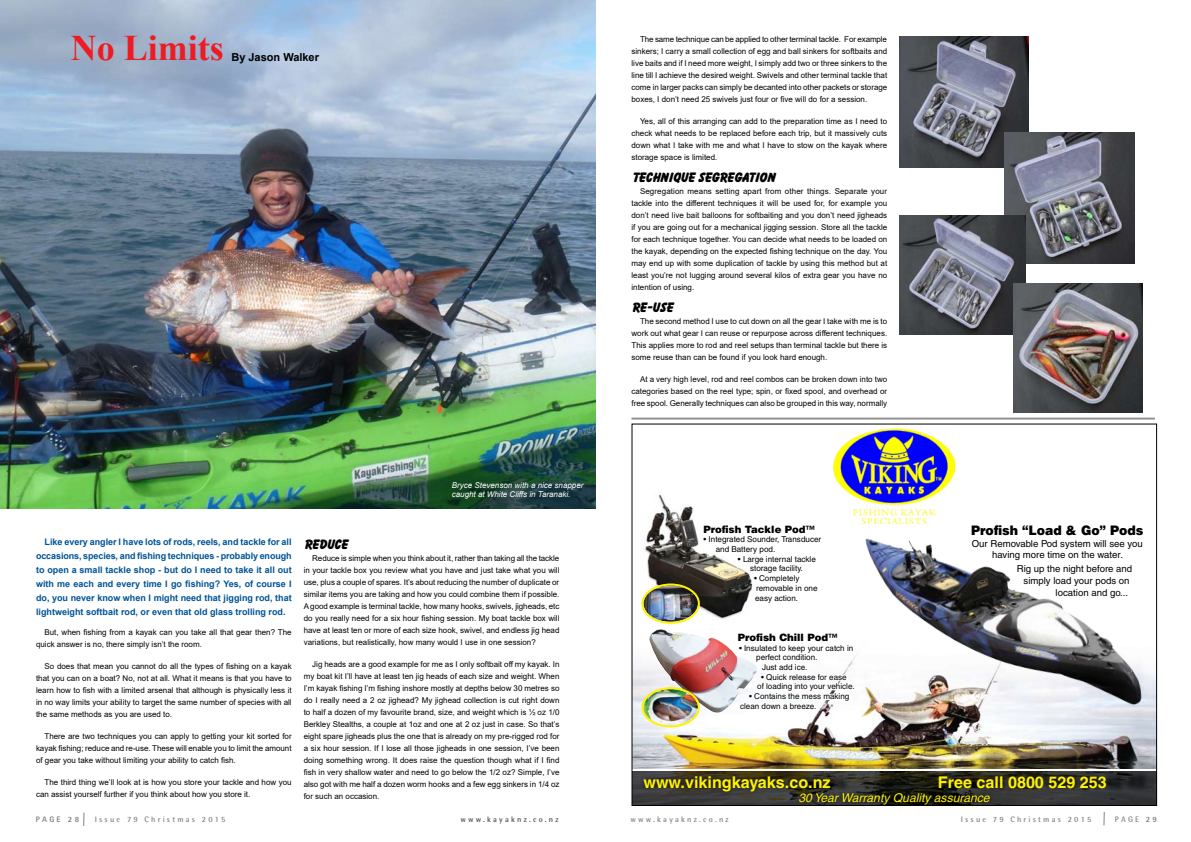
<style>
.page{position:relative;width:1191px;height:842px;background:#fff}
.page>*{position:absolute;margin:0;border:0;box-sizing:border-box;transform-origin:0 0}
.t1{font:700 36px "Times New Roman";color:#ed1c24}
.t2{font:700 16.2px "Helvetica";color:#fff200}
.t3{font:900 13.1px "Helvetica";color:#000;scale:.95 1}
.t4{font:italic 12.1px "Helvetica";color:#fff200}
.t5{font:700 12px "Balloon Extra";color:#000}
.t6{font:700 11px "Arial";color:#000}
.t7{font:900 10.1px "Helvetica";color:#000}
.t8{font:9.6px/11.5px "Helvetica";color:#000;text-align:center}
.t9{font:700 9px/14px "Arial";color:#005496;text-align:justify}
.t10{font:8.1px/9.7px "Helvetica";color:#000}
.t11{font:8px/12px "Arial";color:#000;text-align:justify}
.t12{font:700 8px "Rotis Semi Sans";letter-spacing:.28em;color:#808285}
.t13{font:italic 8px/9.6px "Arial";color:#fff}
.t14{font:700 8px "Rotis Semi Sans";letter-spacing:.28em;color:#52504f}
.t15{font:800 8px "Rotis Sans Serif";letter-spacing:.295em;color:#808285}
.s1{font-family:"Rotis Sans Serif";font-weight:800}
</style>
<div class="page">
<svg style="left:83px;top:812px;width:2px;height:14px"></svg>
<svg style="left:1103px;top:812px;width:2px;height:14px"></svg>
<img style="left:0;top:0;width:595px;height:508px">
<hr style="left:631px;top:418px;width:524px;height:2px;background:#919295">
<img style="left:633px;top:622px;width:522px;height:147px">
<svg style="left:633px;top:771px;width:522px;height:33px"></svg>
<div style="left:639px;top:770px;width:510px;height:35px;background:#000;opacity:.95"></div>
<img style="left:649px;top:629px;width:87px;height:84px">
<img style="left:644px;top:494px;width:109px;height:125px">
<img style="left:833px;top:428px;width:121px;height:88px">
<img style="left:860px;top:508px;width:287px;height:226px">
<hr style="left:632px;top:769px;width:524px;height:2px;background:#fff">
<svg style="left:736px;top:623px;width:119px;height:102px"></svg>
<img style="left:643px;top:689px;width:55px;height:36px">
<div style="left:641px;top:687px;width:59px;height:40px;border:2px solid #fff200;border-radius:50%"></div>
<img style="left:644px;top:585px;width:54px;height:37px">
<div style="left:641px;top:583px;width:59px;height:41px;border:2px solid #fff200;border-radius:50%"></div>
<img style="left:899px;top:36px;width:130px;height:131px">
<img style="left:1004px;top:132px;width:130px;height:131px">
<img style="left:899px;top:215px;width:126px;height:119px">
<img style="left:1013px;top:283px;width:129px;height:129px">
<h1 class="t1" style="left:71px;top:22px;width:154px">No Limits</h1>
<h3 class="t6" style="left:231px;top:49px;width:89px">By Jason Walker</h3>
<p class="t13" style="left:452px;top:480px;width:133px">Bryce Stevenson with a nice snapper caught at White Cliffs in Taranaki.</p>
<p class="t9" style="left:36px;top:535px;width:257px;text-indent:9px">Like every angler I have lots of rods, reels, and tackle for all occasions, species, and fishing techniques - probably enough to open a small tackle shop - but do I need to take it all out with me each and every time I go fishing? Yes, of course I do, you never know when I might need that jigging rod, that lightweight softbait rod, or even that old glass trolling rod.</p>
<p class="t11" style="left:36px;top:626px;width:257px;text-indent:8px">But, when fishing from a kayak can you take all that gear then? The quick answer is no, there simply isn’t the room.</p>
<p class="t11" style="left:36px;top:660px;width:257px;text-indent:8px">So does that mean you cannot do all the types of fishing on a kayak that you can on a boat? No, not at all. What it means is that you have to learn how to fish with a limited arsenal that although is physically less it in no way limits your ability to target the same number of species with all the same methods as you are used to.</p>
<p class="t11" style="left:36px;top:730px;width:257px;text-indent:8px">There are two techniques you can apply to getting your kit sorted for kayak fishing; reduce and re-use. These will enable you to limit the amount of gear you take without limiting your ability to catch fish.</p>
<p class="t11" style="left:36px;top:776px;width:257px;text-indent:8px">The third thing we’ll look at is how you store your tackle and how you can assist yourself further if you think about how you store it.</p>
<h3 class="t5" style="left:304px;top:536px;width:45px">Reduce</h3>
<p class="t11" style="left:304px;top:552px;width:257px;text-indent:8px">Reduce is simple when you think about it, rather than taking all the tackle in your tackle box you review what you have and just take what you will use, plus a couple of spares. It’s about reducing the number of duplicate or similar items you are taking and how you could combine them if possible.<br>A good example is terminal tackle, how many hooks, swivels, jigheads, etc do you really need for a six hour fishing session. My boat tackle box will have at least ten or more of each size hook, swivel, and endless jig head variations, but realistically, how many would I use in one session?</p>
<p class="t11" style="left:304px;top:658px;width:257px;text-indent:8px">Jig heads are a good example for me as I only softbait off my kayak. In my boat kit I’ll have at least ten jig heads of each size and weight. When I’m kayak fishing I’m fishing inshore mostly at depths below 30 metres so do I really need a 2 oz jighead? My jighead collection is cut right down to half a dozen of my favourite brand, size, and weight which is ½ oz 1/0<br>Berkley Stealths, a couple at 1oz and one at 2 oz just in case. So that’s eight spare jigheads plus the one that is already on my pre-rigged rod for a six hour session. If I lose all those jigheads in one session, I’ve been doing something wrong. It does raise the question though what if I find fish in very shallow water and need to go below the 1/2 oz? Simple, I’ve also got with me half a dozen worm hooks and a few egg sinkers in 1/4 oz for such an occasion.</p>
<p class="t11" style="left:631px;top:33px;width:257px;text-indent:8px">The same technique can be applied to other terminal tackle. For example sinkers; I carry a small collection of egg and ball sinkers for softbaits and live baits and if I need more weight, I simply add two or three sinkers to the line till I achieve the desired weight. Swivels and other terminal tackle that come in larger packs can simply be decanted into other packets or storage boxes, I don’t need 25 swivels just four or five will do for a session.</p>
<p class="t11" style="left:631px;top:115px;width:257px;text-indent:8px">Yes, all of this arranging can add to the preparation time as I need to check what needs to be replaced before each trip, but it massively cuts down what I take with me and what I have to stow on the kayak where storage space is limited.</p>
<h3 class="t5" style="left:631px;top:169px;width:145px">Technique Segregation</h3>
<p class="t11" style="left:631px;top:185px;width:257px;text-indent:8px">Segregation means setting apart from other things. Separate your tackle into the different techniques it will be used for, for example you don’t need live bait balloons for softbaiting and you don’t need jigheads if you are going out for a mechanical jigging session. Store all the tackle for each technique together. You can decide what needs to be loaded on the kayak, depending on the expected fishing technique on the day. You may end up with some duplication of tackle by using this method but at least you’re not lugging around several kilos of extra gear you have no intention of using.</p>
<h3 class="t5" style="left:631px;top:299px;width:43px">Re-use</h3>
<p class="t11" style="left:631px;top:315px;width:257px;text-indent:8px">The second method I use to cut down on all the gear I take with me is to work out what gear I can reuse or repurpose across different techniques.<br>This applies more to rod and reel setups than terminal tackle but there is some reuse than can be found if you look hard enough.</p>
<p class="t11" style="left:631px;top:373px;width:257px;text-indent:8px">At a very high level, rod and reel combos can be broken down into two categories based on the reel type; spin, or fixed spool, and overhead or free spool. Generally techniques can also be grouped in this way, normally</p>
<p class="t7" style="left:703px;top:522px;width:113px">Profish Tackle Pod™</p>
<p class="t10" style="left:715px;top:535px;width:107px;text-indent:-12px">• Integrated Sounder, Transducer and Battery pod.</p>
<p class="t10" style="left:738px;top:554px;width:79px;text-align:center">• Large internal tackle storage facility.</p>
<p class="t10" style="left:754px;top:573px;width:65px">• Completely removable in one easy action.</p>
<p class="t7" style="left:738px;top:631px;width:101px">Profish Chill Pod™</p>
<p class="t10" style="left:739px;top:643px;width:116px">• Insulated to keep your catch in</p>
<p class="t10" style="left:756px;top:652px;width:63px">perfect condition.</p>
<p class="t10" style="left:762px;top:662px;width:47px">Just add ice.</p>
<p class="t10" style="left:757px;top:672px;width:99px;text-align:center">• Quick release for ease<br>of loading into your vehicle.</p>
<p class="t10" style="left:740px;top:691px;width:111px;text-indent:9px">• Contains the mess making clean down a breeze.</p>
<h3 class="t3" style="left:971px;top:522px;width:183px">Profish “Load &amp; Go” Pods</h3>
<p class="t8" style="left:971px;top:537px;width:172px">Our Removable Pod system will see you having more time on the water.</p>
<p class="t8" style="left:1016px;top:563px;width:117px">Rig up the night before and</p>
<p class="t8" style="left:1023px;top:575px;width:107px">simply load your pods on</p>
<p class="t8" style="left:1055px;top:586px;width:74px">location and go...</p>
<h2 class="t2" style="left:643px;top:772px;width:189px">www.vikingkayaks.co.nz</h2>
<h2 class="t2" style="left:938px;top:772px;width:170px">Free call 0800 529 253</h2>
<h3 class="t4" style="left:798px;top:791px;width:193px">30 Year Warranty Quality assurance</h3>
<p class="t15" style="left:36px;top:815px;width:45px">PAGE 28</p>
<p class="t12" style="left:95px;top:815px;width:132px">Issue 79 Christmas 2015</p>
<p class="t14" style="left:460px;top:814px;width:100px">www.kayaknz.co.nz</p>
<p class="t12" style="left:630px;top:814px;width:100px">www.kayaknz.co.nz</p>
<p class="t12" style="left:960px;top:814px;width:132px">Issue 79 Christmas 2015</p>
<p class="t12" style="left:1114px;top:814px;width:44px">PAGE <span class="s1">29</span></p>
</div>
